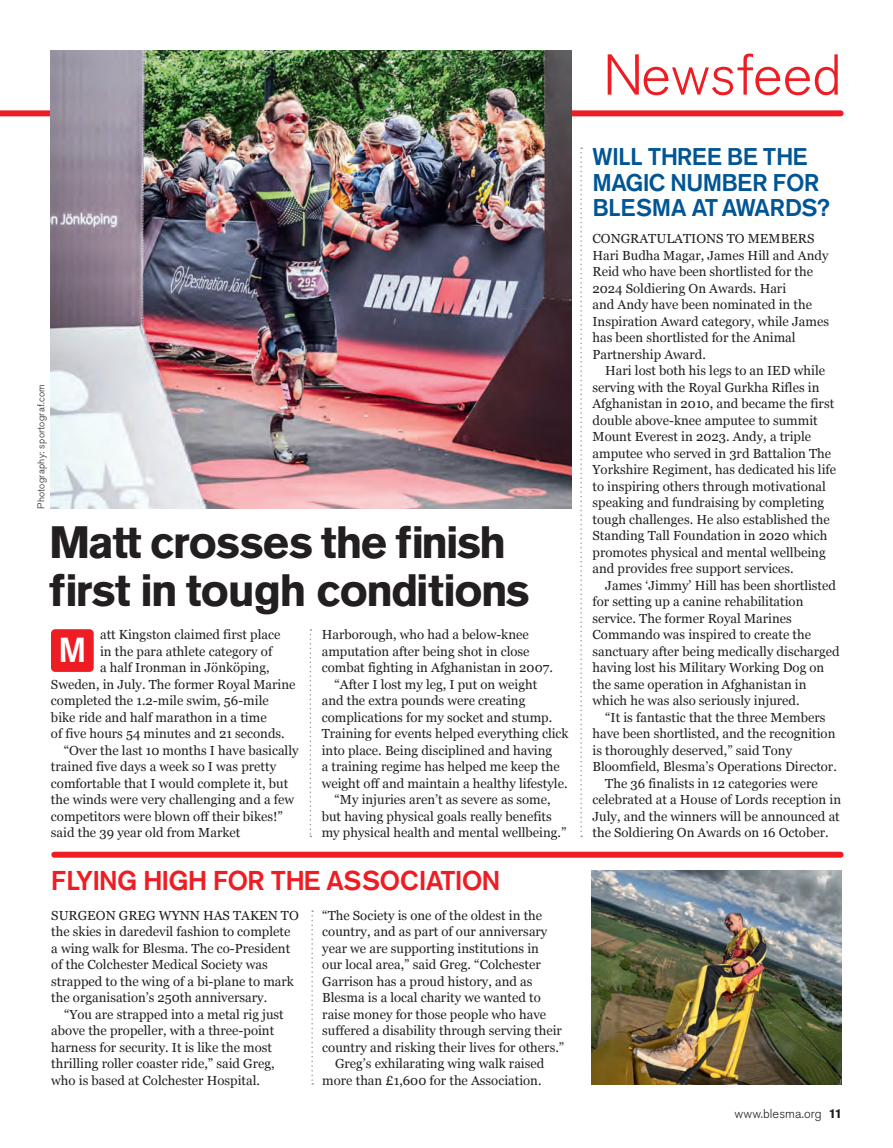
<style>
.page{position:relative;width:893px;height:1148px;background:#fff}
.page>*{position:absolute;margin:0;border:0;box-sizing:border-box;transform-origin:0 0}
.t1{font:300 57px "Akzidenz Grotesk BQ";color:#ee1d23}
.t2{font:700 45px/48px "Akzidenz Grotesk BQ";letter-spacing:-.035em;color:#231f20}
.t3{font:500 34.5px "Akzidenz Grotesk BQ";color:#fff}
.t4{font:500 27px "Akzidenz Grotesk Std";letter-spacing:-.025em;color:#ee1d23}
.t5{font:500 24px/25.5px "Akzidenz Grotesk BQ";letter-spacing:-.02em;color:#005595}
.t6{font:13.2px/16.5px "Georgia";color:#231f20}
.t7{font:300 12.75px "Akzidenz Grotesk Std";letter-spacing:.01em;color:#231f20}
.t8{font:300 9.75px "Akzidenz Grotesk BQ";letter-spacing:.03em;color:#231f20}
.s1{font-weight:700}
</style>
<div class="page">
<div style="left:0;top:110px;width:841px;height:6px;background:#ee1d23"></div>
<svg style="left:310px;top:629px;width:1px;height:208px"></svg>
<svg style="left:580px;top:147px;width:2px;height:690px"></svg>
<img style="left:51px;top:51px;width:520px;height:458px">
<div style="left:51px;top:629px;width:43px;height:43px;background:#ee1d23;border-radius:4px"></div>
<div style="left:54px;top:852px;width:787px;height:6px;background:#ee1d23"></div>
<svg style="left:311px;top:910px;width:2px;height:175px"></svg>
<img style="left:592px;top:870px;width:249px;height:215px">
<p class="t8" style="left:36px;top:509px;width:126px;rotate:-90deg">Photography: sportograf.com</p>
<h2 class="t2" style="left:49px;top:519px;width:482px">Matt crosses the finish first in tough conditions</h2>
<h3 class="t3" style="left:58px;top:629px;width:30px">M</h3>
<p class="t6" style="left:100px;top:626px;width:182px">att Kingston claimed first place</p>
<p class="t6" style="left:100px;top:642px;width:174px">in the para athlete category of</p>
<p class="t6" style="left:100px;top:659px;width:171px">a half Ironman in Jönköping,</p>
<p class="t6" style="left:51px;top:675px;width:246px">Sweden, in July. The former Royal Marine</p>
<p class="t6" style="left:51px;top:692px;width:219px">completed the 1.2-mile swim, 56-mile</p>
<p class="t6" style="left:51px;top:708px;width:217px">bike ride and half marathon in a time</p>
<p class="t6" style="left:51px;top:725px;width:235px">of five hours 54 minutes and 21 seconds.</p>
<p class="t6" style="left:64px;top:741px;width:236px">“Over the last 10 months I have basically</p>
<p class="t6" style="left:51px;top:758px;width:227px">trained five days a week so I was pretty</p>
<p class="t6" style="left:51px;top:774px;width:239px">comfortable that I would complete it, but</p>
<p class="t6" style="left:51px;top:791px;width:245px">the winds were very challenging and a few</p>
<p class="t6" style="left:51px;top:807px;width:233px">competitors were blown off their bikes!”</p>
<p class="t6" style="left:51px;top:824px;width:191px">said the 39 year old from Market</p>
<p class="t6" style="left:322px;top:626px;width:208px">Harborough, who had a below-knee</p>
<p class="t6" style="left:322px;top:642px;width:209px">amputation after being shot in close</p>
<p class="t6" style="left:322px;top:659px;width:233px">combat fighting in Afghanistan in 2007.</p>
<p class="t6" style="left:334px;top:675px;width:204px">“After I lost my leg, I put on weight</p>
<p class="t6" style="left:322px;top:692px;width:205px">and the extra pounds were creating</p>
<p class="t6" style="left:322px;top:708px;width:232px">complications for my socket and stump.</p>
<p class="t6" style="left:322px;top:725px;width:248px">Training for events helped everything click</p>
<p class="t6" style="left:322px;top:741px;width:232px">into place. Being disciplined and having</p>
<p class="t6" style="left:322px;top:758px;width:239px">a training regime has helped me keep the</p>
<p class="t6" style="left:322px;top:774px;width:247px">weight off and maintain a healthy lifestyle.</p>
<p class="t6" style="left:334px;top:791px;width:218px">“My injuries aren’t as severe as some,</p>
<p class="t6" style="left:322px;top:807px;width:231px">but having physical goals really benefits</p>
<p class="t6" style="left:322px;top:824px;width:246px">my physical health and mental wellbeing.”</p>
<h3 class="t4" style="left:51px;top:864px;width:451px">FLYING HIGH FOR THE ASSOCIATION</h3>
<p class="t6" style="left:51px;top:906px;width:249px">SURGEON GREG WYNN HAS TAKEN TO the skies in daredevil fashion to complete a wing walk for Blesma. The co-President of the Colchester Medical Society was strapped to the wing of a bi-plane to mark the organisation’s 250th anniversary.</p>
<p class="t6" style="left:51px;top:1005px;width:234px;text-indent:13px">“You are strapped into a metal rig just above the propeller, with a three-point harness for security. It is like the most thrilling roller coaster ride,” said Greg, who is based at Colchester Hospital.</p>
<p class="t6" style="left:322px;top:906px;width:221px">“The Society is one of the oldest in the</p>
<p class="t6" style="left:322px;top:923px;width:227px">country, and as part of our anniversary</p>
<p class="t6" style="left:322px;top:939px;width:218px">year we are supporting institutions in</p>
<p class="t6" style="left:322px;top:956px;width:220px">our local area,” said Greg. “Colchester</p>
<p class="t6" style="left:322px;top:972px;width:212px">Garrison has a proud history, and as</p>
<p class="t6" style="left:322px;top:989px;width:220px">Blesma is a local charity we wanted to</p>
<p class="t6" style="left:322px;top:1005px;width:225px">raise money for those people who have</p>
<p class="t6" style="left:322px;top:1022px;width:241px">suffered a disability through serving their</p>
<p class="t6" style="left:322px;top:1038px;width:243px">country and risking their lives for others.”</p>
<p class="t6" style="left:335px;top:1055px;width:211px">Greg’s exhilarating wing walk raised</p>
<p class="t6" style="left:322px;top:1071px;width:221px">more than £1,600 for the Association.</p>
<h1 class="t1" style="left:603px;top:43px;width:240px">Newsfeed</h1>
<h3 class="t5" style="left:592px;top:144px;width:239px">WILL THREE BE THE<br>MAGIC NUMBER FOR<br>BLESMA AT AWARDS?</h3>
<p class="t6" style="left:592px;top:230px;width:238px">CONGRATULATIONS TO MEMBERS Hari Budha Magar, James Hill and Andy Reid who have been shortlisted for the 2024 Soldiering On Awards. Hari<br>and Andy have been nominated in the Inspiration Award category, while James has been shortlisted for the Animal Partnership Award.</p>
<p class="t6" style="left:592px;top:362px;width:245px;text-indent:13px">Hari lost both his legs to an IED while serving with the Royal Gurkha Rifles in Afghanistan in 2010, and became the first double above-knee amputee to summit Mount Everest in 2023. Andy, a triple amputee who served in 3rd Battalion The Yorkshire Regiment, has dedicated his life to inspiring others through motivational speaking and fundraising by completing tough challenges. He also established the Standing Tall Foundation in 2020 which promotes physical and mental wellbeing and provides free support services.</p>
<p class="t6" style="left:592px;top:576px;width:249px;text-indent:13px">James ‘Jimmy’ Hill has been shortlisted for setting up a canine rehabilitation service. The former Royal Marines Commando was inspired to create the sanctuary after being medically discharged having lost his Military Working Dog on the same operation in Afghanistan in which he was also seriously injured.</p>
<p class="t6" style="left:605px;top:708px;width:222px">“It is fantastic that the three Members</p>
<p class="t6" style="left:592px;top:725px;width:244px">have been shortlisted, and the recognition</p>
<p class="t6" style="left:592px;top:741px;width:201px">is thoroughly deserved,” said Tony</p>
<p class="t6" style="left:592px;top:758px;width:246px">Bloomfield, Blesma’s Operations Director.</p>
<p class="t6" style="left:605px;top:774px;width:214px">The 36 finalists in 12 categories were</p>
<p class="t6" style="left:592px;top:791px;width:250px">celebrated at a House of Lords reception in</p>
<p class="t6" style="left:592px;top:807px;width:249px">July, and the winners will be announced at</p>
<p class="t6" style="left:592px;top:824px;width:238px">the Soldiering On Awards on 16 October.</p>
<p class="t7" style="left:734px;top:1106px;width:109px">www.blesma.org <span class="s1">11</span></p>
</div>
